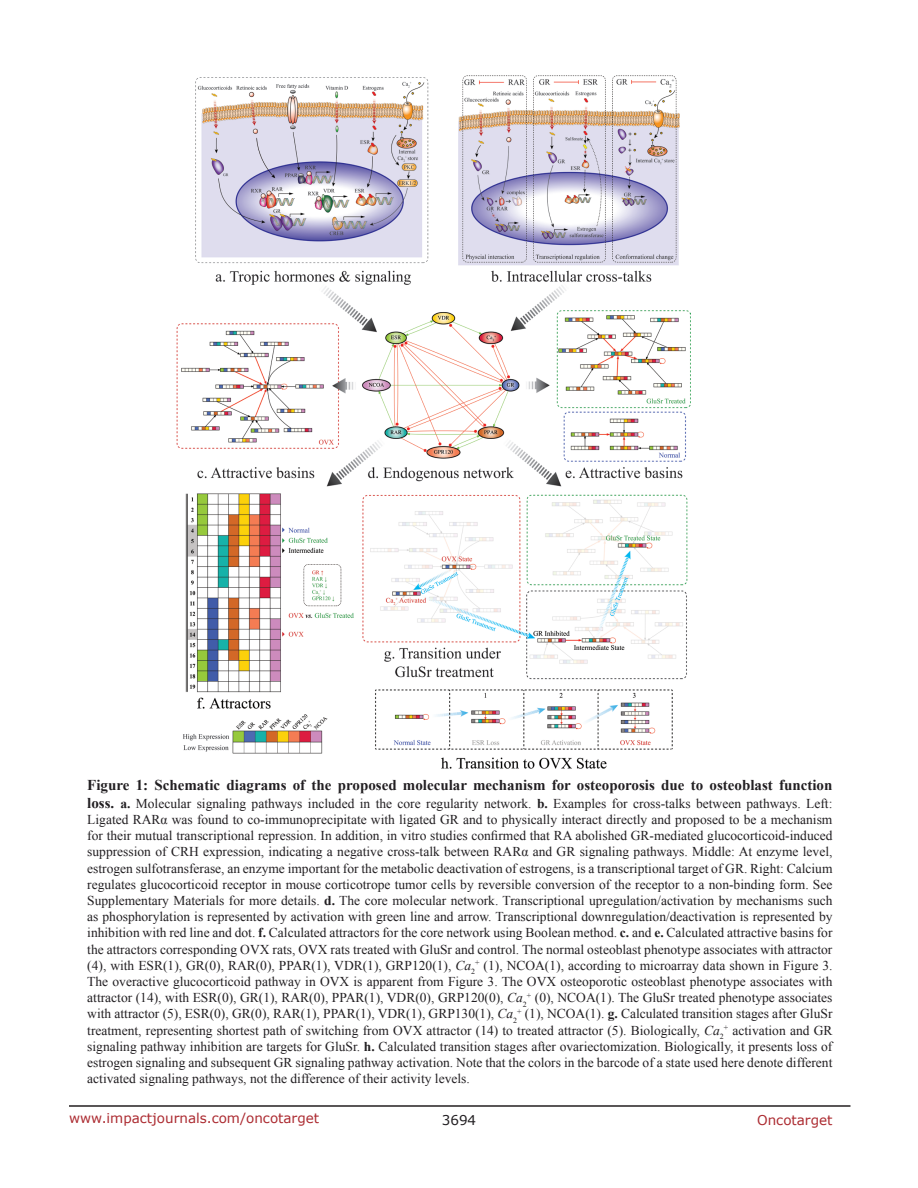
<style>
.page{position:relative;width:918px;height:1188px;background:#fff}
.page>*{position:absolute;margin:0;border:0;box-sizing:border-box;transform-origin:0 0}
.FigureText{font:700 15px "Times New Roman";color:#221f22}
.FigureText-2{font:13.5px/16.2px "Times New Roman";color:#221f22;text-align:justify}
.t1{font:13.5px "Verdana";color:#ac2b31}
.t2{font:13.5px "Verdana";color:#221f22}
.s1{font-weight:700;font-size:15px}
.s2{font-weight:700}
.s3{font-style:italic}
</style>
<div class="page">
<hr style="left:69px;top:1105px;width:781px;height:2px;background:#231f20">
<img style="left:176px;top:76px;width:515px;height:693px">
<p class="FigureText" style="left:87px;top:774px;width:747px">Figure 1: Schematic diagrams of the proposed molecular mechanism for osteoporosis due to osteoblast function</p>
<p class="FigureText-2" style="left:87px;top:795px;width:747px"><span class="s1">loss.</span> <span class="s2">a.</span> Molecular signaling pathways included in the core regularity network. <span class="s2">b.</span> Examples for cross-talks between pathways. Left:<br>Ligated RARα was found to co-immunoprecipitate with ligated GR and to physically interact directly and proposed to be a mechanism for their mutual transcriptional repression. In addition, in vitro studies confirmed that RA abolished GR-mediated glucocorticoid-induced suppression of CRH expression, indicating a negative cross-talk between RARα and GR signaling pathways. Middle: At enzyme level, estrogen sulfotransferase, an enzyme important for the metabolic deactivation of estrogens, is a transcriptional target of GR. Right: Calcium regulates glucocorticoid receptor in mouse corticotrope tumor cells by reversible conversion of the receptor to a non-binding form. See Supplementary Materials for more details. <span class="s2">d.</span> The core molecular network. Transcriptional upregulation/activation by mechanisms such as phosphorylation is represented by activation with green line and arrow. Transcriptional downregulation/deactivation is represented by inhibition with red line and dot. <span class="s2">f.</span> Calculated attractors for the core network using Boolean method. <span class="s2">c.</span> and <span class="s2">e.</span> Calculated attractive basins for the attractors corresponding OVX rats, OVX rats treated with GluSr and control. The normal osteoblast phenotype associates with attractor (4), with ESR(1), GR(0), RAR(0), PPAR(1), VDR(1), GRP120(1), <span class="s3">Ca</span><sub>2</sub><sup>+</sup> (1), NCOA(1), according to microarray data shown in Figure 3.<br>The overactive glucocorticoid pathway in OVX is apparent from Figure 3. The OVX osteoporotic osteoblast phenotype associates with attractor (14), with ESR(0), GR(1), RAR(0), PPAR(1), VDR(0), GRP120(0), <span class="s3">Ca</span><sub>2</sub><sup>+</sup> (0), NCOA(1). The GluSr treated phenotype associates with attractor (5), ESR(0), GR(0), RAR(1), PPAR(1), VDR(1), GRP130(1), <span class="s3">Ca</span><sub>2</sub><sup>+</sup> (1), NCOA(1). <span class="s2">g.</span> Calculated transition stages after GluSr treatment, representing shortest path of switching from OVX attractor (14) to treated attractor (5). Biologically, <span class="s3">Ca</span><sub>2</sub><sup>+</sup> activation and GR signaling pathway inhibition are targets for GluSr. <span class="s2">h.</span> Calculated transition stages after ovariectomization. Biologically, it presents loss of estrogen signaling and subsequent GR signaling pathway activation. Note that the colors in the barcode of a state used here denote different activated signaling pathways, not the difference of their activity levels.</p>
<p class="t1" style="left:69px;top:1109px;width:252px">www.impactjournals.com/oncotarget</p>
<p class="t2" style="left:442px;top:1111px;width:36px">3694</p>
<p class="t1" style="left:757px;top:1111px;width:77px">Oncotarget</p>
</div>
